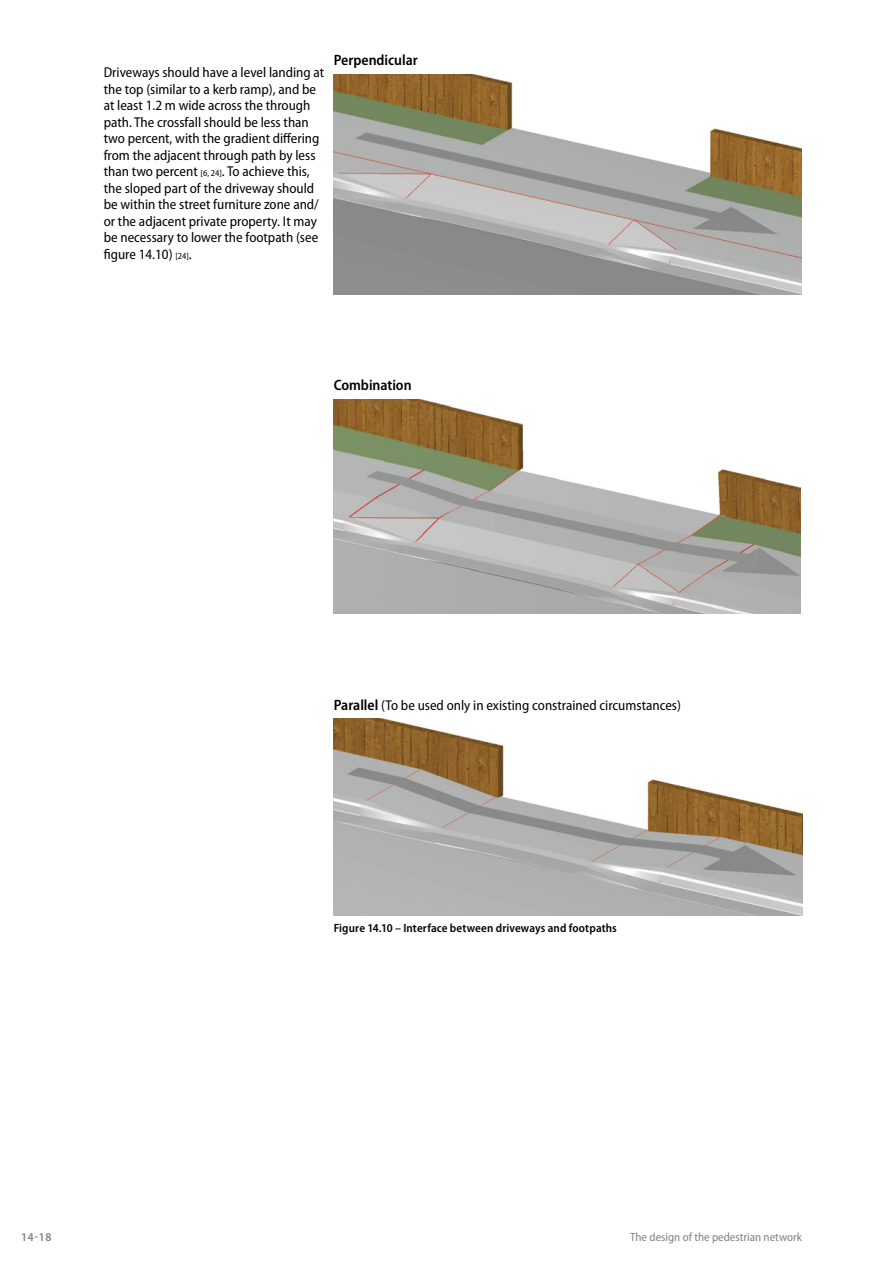
<style>
.page{position:relative;width:893px;height:1263px;background:#fff}
.page>*{position:absolute;margin:0;border:0;box-sizing:border-box;transform-origin:0 0}
.t1{font:600 semi-condensed 15px "Myriad Pro";letter-spacing:-.005em;color:#000}
.t2{font:semi-condensed 14.25px/16.5px "Myriad Pro";color:#000}
.t3{font:600 semi-condensed 12px "Myriad Pro";letter-spacing:.01em;color:#000}
.t4{font:semi-condensed 12px "Myriad Pro";color:#808285}
.t5{font:600 semi-condensed 12px "Myriad Pro";color:#808285}
.s1{font-size:9px}
.s2{font-weight:600;font-size:15px}
</style>
<div class="page">
<img style="left:334px;top:399px;width:467px;height:215px">
<img style="left:334px;top:718px;width:469px;height:197px">
<img style="left:334px;top:75px;width:468px;height:219px">
<p class="t2" style="left:104px;top:64px;width:222px">Driveways should have a level landing at the top (similar to a kerb ramp), and be at least 1.2 m wide across the through path. The crossfall should be less than two percent, with the gradient differing from the adjacent through path by less than two percent <span class="s1">[6, 24]</span>. To achieve this, the sloped part of the driveway should be within the street furniture zone and/ or the adjacent private property. It may be necessary to lower the footpath (see figure 14.10) <span class="s1">[24]</span>.</p>
<p class="t1" style="left:334px;top:52px;width:86px">Perpendicular</p>
<p class="t1" style="left:334px;top:377px;width:79px">Combination</p>
<p class="t2" style="left:334px;top:697px;width:349px"><span class="s2">Parallel</span> (To be used only in existing constrained circumstances)</p>
<p class="t3" style="left:334px;top:922px;width:285px">Figure 14.10 – Interface between driveways and footpaths</p>
<p class="t5" style="left:28px;top:1230px;width:7px">8</p>
<p class="t4" style="left:630px;top:1230px;width:173px">The design of the pedestrian network</p>
<p class="t5" style="left:21px;top:1230px;width:32px">14-18</p>
</div>
